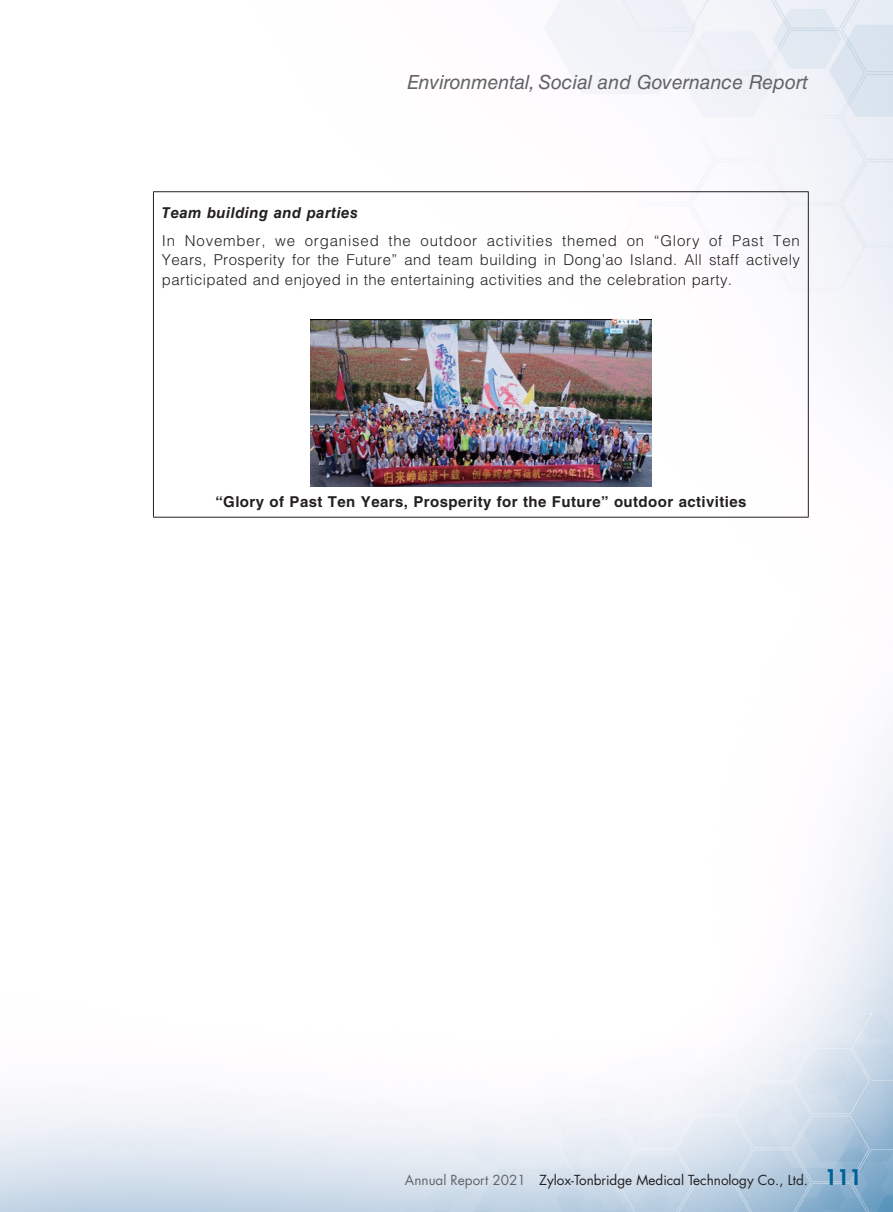
<style>
.page{position:relative;width:893px;height:1212px;background:#fff}
.page>*{position:absolute;margin:0;border:0;box-sizing:border-box;transform-origin:0 0}
.t1{font:italic 19.5px "Helvetica LT Std";color:#636366}
._00_txt{font:300 15px/19.5px "Helvetica LT Std";letter-spacing:.03em;color:#231f20;text-align:justify}
._00_txt-2{font:700 15px "Helvetica LT Std";letter-spacing:.03em;color:#231f20}
._03_H3{font:italic 700 15px "Helvetica LT Std";letter-spacing:.03em;color:#231f20}
.t2{font:13.5px "Futura Std";color:#231f20}
.s1{color:#636366}
.s2{font-weight:800;font-size:21px;color:#006198}
</style>
<div class="page">
<img style="left:0;top:0;width:893px;height:1212px">
<hr style="left:153px;top:191px;width:656px;height:1px;background:#231f20">
<hr style="left:153px;top:192px;width:1px;height:325px;background:#231f20">
<hr style="left:808px;top:192px;width:1px;height:325px;background:#231f20">
<hr style="left:153px;top:517px;width:656px;height:1px;background:#231f20">
<img style="left:311px;top:319px;width:340px;height:168px">
<h1 class="t1" style="left:407px;top:71px;width:402px">Environmental, Social and Governance Report</h1>
<p class="_03_H3" style="left:162px;top:203px;width:197px">Team building and parties</p>
<p class="_00_txt" style="left:162px;top:230px;width:639px">In November, we organised the outdoor activities themed on “Glory of Past Ten Years, Prosperity for the Future” and team building in Dong’ao Island. All staff actively participated and enjoyed in the entertaining activities and the celebration party.</p>
<p class="_00_txt-2" style="left:215px;top:492px;width:533px">“Glory of Past Ten Years, Prosperity for the Future” outdoor activities</p>
<p class="t2" style="left:405px;top:1171px;width:458px"><span class="s1">Annual Report 2021</span> Zylox-Tonbridge Medical Technology Co., Ltd. <span class="s2">111</span></p>
</div>
